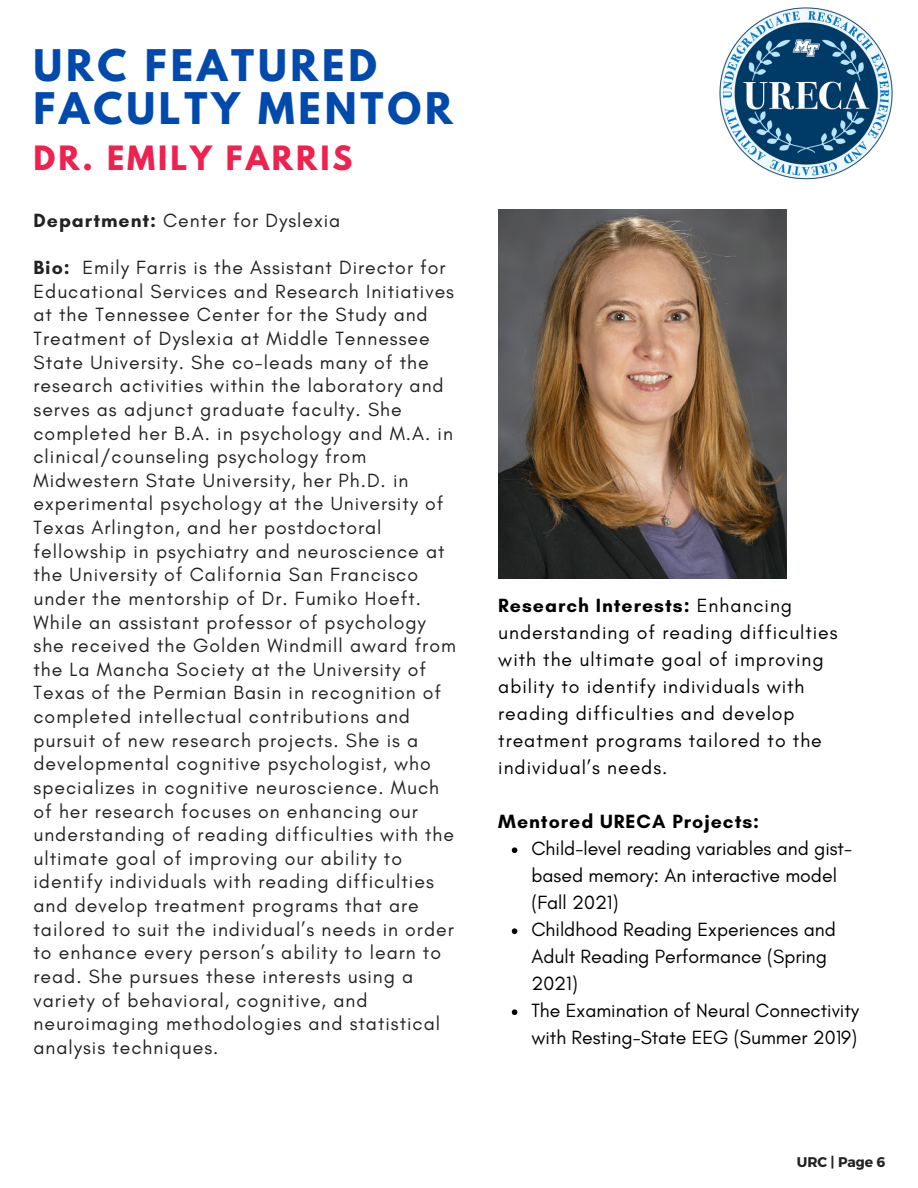
<style>
.page{position:relative;width:918px;height:1188px;background:#fff}
.page>*{position:absolute;margin:0;border:0;box-sizing:border-box;transform-origin:0 0}
.t1{font:700 38.55px/43.8px "League Spartan";letter-spacing:.1em;color:#004aad}
.t2{font:700 29.7px "League Spartan";letter-spacing:.1em;color:#ee214f}
.t3{font:19.5px/23.7px "Glacial Indifference";letter-spacing:.05em;color:#222}
.t4{font:19.5px/27px "Glacial Indifference";color:#000}
.t5{font:19.5px/27px "Glacial Indifference";letter-spacing:.05em;color:#000}
.t6{font:700 19.5px "Glacial Indifference";letter-spacing:.05em;color:#000}
.t7{font:700 13.95px "Montserrat";color:#222}
.s1{font-weight:700}
</style>
<div class="page">
<img style="left:719px;top:7px;width:174px;height:173px">
<img style="left:498px;top:210px;width:288px;height:369px">
<svg style="left:512px;top:847px;width:5px;height:6px"></svg>
<svg style="left:512px;top:928px;width:5px;height:6px"></svg>
<svg style="left:512px;top:1009px;width:5px;height:6px"></svg>
<h1 class="t1" style="left:34px;top:48px;width:421px">URC FEATURED<br>FACULTY MENTOR</h1>
<h2 class="t2" style="left:34px;top:143px;width:320px">DR. EMILY FARRIS</h2>
<p class="t3" style="left:34px;top:208px;width:308px"><span class="s1">Department:</span> Center for Dyslexia</p>
<p class="t3" style="left:34px;top:255px;width:424px"><span class="s1">Bio:</span> Emily Farris is the Assistant Director for Educational Services and Research Initiatives at the Tennessee Center for the Study and Treatment of Dyslexia at Middle Tennessee State University. She co-leads many of the research activities within the laboratory and serves as adjunct graduate faculty. She completed her B.A. in psychology and M.A. in clinical/counseling psychology from Midwestern State University, her Ph.D. in experimental psychology at the University of Texas Arlington, and her postdoctoral fellowship in psychiatry and neuroscience at the University of California San Francisco under the mentorship of Dr. Fumiko Hoeft.<br>While an assistant professor of psychology she received the Golden Windmill award from the La Mancha Society at the University of Texas of the Permian Basin in recognition of completed intellectual contributions and pursuit of new research projects. She is a developmental cognitive psychologist, who specializes in cognitive neuroscience. Much of her research focuses on enhancing our understanding of reading difficulties with the ultimate goal of improving our ability to identify individuals with reading difficulties and develop treatment programs that are tailored to suit the individual’s needs in order to enhance every person’s ability to learn to read. She pursues these interests using a variety of behavioral, cognitive, and neuroimaging methodologies and statistical analysis techniques.</p>
<p class="t5" style="left:498px;top:592px;width:341px"><span class="s1">Research Interests:</span> Enhancing understanding of reading difficulties with the ultimate goal of improving ability to identify individuals with reading difficulties and develop treatment programs tailored to the individual’s needs.</p>
<p class="t6" style="left:498px;top:810px;width:262px">Mentored URECA Projects:</p>
<p class="t4" style="left:531px;top:835px;width:329px">Child-level reading variables and gist&shy;based memory: An interactive model (Fall 2021)<br>Childhood Reading Experiences and<br>Adult Reading Performance (Spring<br>2021)<br>The Examination of Neural Connectivity with Resting-State EEG (Summer 2019)</p>
<p class="t7" style="left:797px;top:1153px;width:90px">URC | Page 6</p>
</div>
